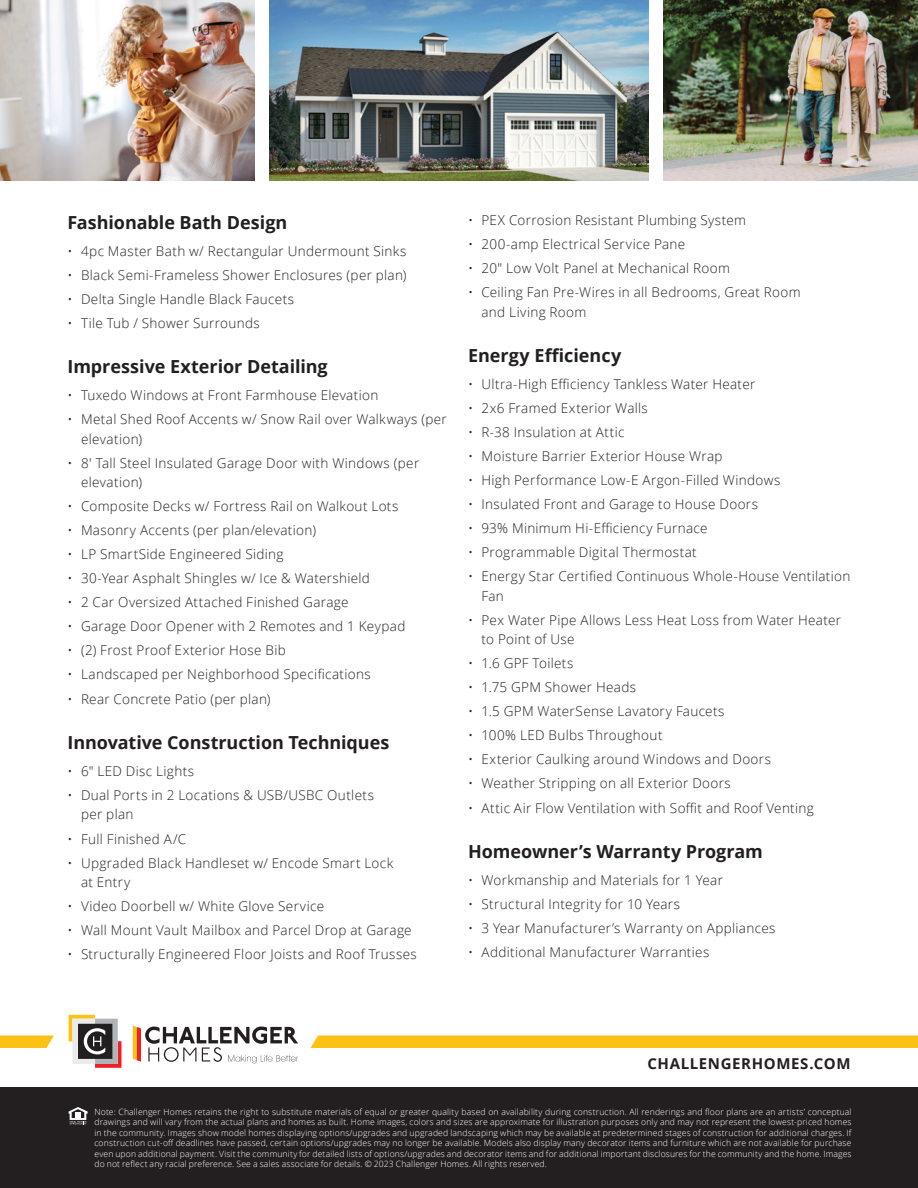
<style>
.page{position:relative;width:918px;height:1188px;background:#fff}
.page>*{position:absolute;margin:0;border:0;box-sizing:border-box;transform-origin:0 0}
.t1{font:700 18px "Open Sans";letter-spacing:-.005em;color:#231f20}
.t2{font:700 15px "Open Sans";letter-spacing:.04em;color:#231f20}
.t3{font:300 13.5px/19.5px "Open Sans";letter-spacing:.025em;color:#231f20}
.t4{font:300 8.7px/10.4px "Open Sans";letter-spacing:.015em;color:#fff;text-align:justify}
</style>
<div class="page">
<img style="left:269px;top:0;width:380px;height:181px">
<img style="left:664px;top:0;width:254px;height:181px">
<img style="left:0;top:0;width:254px;height:181px">
<div style="left:0;top:1088px;width:918px;height:100px;background:#231f20"></div>
<svg style="left:69px;top:1107px;width:19px;height:18px"></svg>
<svg style="left:311px;top:1035px;width:607px;height:13px;background:#fac41e"></svg>
<svg style="left:0;top:1035px;width:54px;height:13px"></svg>
<svg style="left:69px;top:1015px;width:52px;height:53px"></svg>
<svg style="left:133px;top:1025px;width:165px;height:38px"></svg>
<h1 class="t1" style="left:68px;top:209px;width:221px">Fashionable Bath Design</h1>
<p class="t3" style="left:68px;top:240px;width:340px">• 4pc Master Bath w/ Rectangular Undermount Sinks</p>
<p class="t3" style="left:68px;top:264px;width:341px">• Black Semi-Frameless Shower Enclosures (per plan)</p>
<p class="t3" style="left:68px;top:288px;width:228px">• Delta Single Handle Black Faucets</p>
<p class="t3" style="left:68px;top:313px;width:194px">• Tile Tub / Shower Surrounds</p>
<h1 class="t1" style="left:68px;top:354px;width:262px">Impressive Exterior Detailing</h1>
<p class="t3" style="left:68px;top:385px;width:312px">• Tuxedo Windows at Front Farmhouse Elevation</p>
<p class="t3" style="left:81px;top:409px;width:367px;text-indent:-14px">• Metal Shed Roof Accents w/ Snow Rail over Walkways (per elevation)</p>
<p class="t3" style="left:81px;top:453px;width:340px;text-indent:-14px">• 8' Tall Steel Insulated Garage Door with Windows (per elevation)</p>
<p class="t3" style="left:68px;top:496px;width:332px">• Composite Decks w/ Fortress Rail on Walkout Lots</p>
<p class="t3" style="left:68px;top:520px;width:250px">• Masonry Accents (per plan/elevation)</p>
<p class="t3" style="left:68px;top:544px;width:217px">• LP SmartSide Engineered Siding</p>
<p class="t3" style="left:68px;top:568px;width:304px">• 30-Year Asphalt Shingles w/ Ice &amp; Watershield</p>
<p class="t3" style="left:68px;top:592px;width:283px">• 2 Car Oversized Attached Finished Garage</p>
<p class="t3" style="left:68px;top:616px;width:340px">• Garage Door Opener with 2 Remotes and 1 Keypad</p>
<p class="t3" style="left:68px;top:640px;width:220px">• (2) Frost Proof Exterior Hose Bib</p>
<p class="t3" style="left:68px;top:664px;width:305px">• Landscaped per Neighborhood Specifications</p>
<p class="t3" style="left:68px;top:689px;width:205px">• Rear Concrete Patio (per plan)</p>
<h1 class="t1" style="left:68px;top:730px;width:323px">Innovative Construction Techniques</h1>
<p class="t3" style="left:68px;top:761px;width:128px">• 6" LED Disc Lights</p>
<p class="t3" style="left:81px;top:785px;width:295px;text-indent:-14px">• Dual Ports in 2 Locations &amp; USB/USBC Outlets per plan</p>
<p class="t3" style="left:68px;top:828px;width:120px">• Full Finished A/C</p>
<p class="t3" style="left:81px;top:852px;width:314px;text-indent:-14px">• Upgraded Black Handleset w/ Encode Smart Lock at Entry</p>
<p class="t3" style="left:68px;top:896px;width:258px">• Video Doorbell w/ White Glove Service</p>
<p class="t3" style="left:68px;top:920px;width:346px">• Wall Mount Vault Mailbox and Parcel Drop at Garage</p>
<p class="t3" style="left:68px;top:944px;width:351px">• Structurally Engineered Floor Joists and Roof Trusses</p>
<p class="t3" style="left:468px;top:210px;width:280px">• PEX Corrosion Resistant Plumbing System</p>
<p class="t3" style="left:468px;top:234px;width:219px">• 200-amp Electrical Service Pane</p>
<p class="t3" style="left:468px;top:258px;width:264px">• 20" Low Volt Panel at Mechanical Room</p>
<p class="t3" style="left:482px;top:282px;width:321px;line-height:20.2px;text-indent:-14px">• Ceiling Fan Pre-Wires in all Bedrooms, Great Room and Living Room</p>
<h1 class="t1" style="left:468px;top:343px;width:155px">Energy Efficiency</h1>
<p class="t3" style="left:468px;top:374px;width:289px">• Ultra-High Efficiency Tankless Water Heater</p>
<p class="t3" style="left:468px;top:398px;width:181px">• 2x6 Framed Exterior Walls</p>
<p class="t3" style="left:468px;top:422px;width:158px">• R-38 Insulation at Attic</p>
<p class="t3" style="left:468px;top:446px;width:256px">• Moisture Barrier Exterior House Wrap</p>
<p class="t3" style="left:468px;top:470px;width:314px">• High Performance Low-E Argon-Filled Windows</p>
<p class="t3" style="left:468px;top:494px;width:292px">• Insulated Front and Garage to House Doors</p>
<p class="t3" style="left:468px;top:518px;width:241px">• 93% Minimum Hi-Efficiency Furnace</p>
<p class="t3" style="left:468px;top:542px;width:230px">• Programmable Digital Thermostat</p>
<p class="t3" style="left:482px;top:566px;width:370px;text-indent:-14px">• Energy Star Certified Continuous Whole-House Ventilation<br>Fan</p>
<p class="t3" style="left:482px;top:610px;width:361px;text-indent:-14px">• Pex Water Pipe Allows Less Heat Loss from Water Heater to Point of Use</p>
<p class="t3" style="left:468px;top:653px;width:107px">• 1.6 GPF Toilets</p>
<p class="t3" style="left:468px;top:677px;width:170px">• 1.75 GPM Shower Heads</p>
<p class="t3" style="left:468px;top:701px;width:258px">• 1.5 GPM WaterSense Lavatory Faucets</p>
<p class="t3" style="left:468px;top:725px;width:196px">• 100% LED Bulbs Throughout</p>
<p class="t3" style="left:468px;top:749px;width:304px">• Exterior Caulking around Windows and Doors</p>
<p class="t3" style="left:468px;top:773px;width:264px">• Weather Stripping on all Exterior Doors</p>
<p class="t3" style="left:468px;top:798px;width:347px">• Attic Air Flow Ventilation with Soffit and Roof Venting</p>
<h1 class="t1" style="left:468px;top:839px;width:296px">Homeowner’s Warranty Program</h1>
<p class="t3" style="left:468px;top:870px;width:257px">• Workmanship and Materials for 1 Year</p>
<p class="t3" style="left:468px;top:894px;width:214px">• Structural Integrity for 10 Years</p>
<p class="t3" style="left:468px;top:918px;width:309px">• 3 Year Manufacturer’s Warranty on Appliances</p>
<p class="t3" style="left:468px;top:942px;width:243px">• Additional Manufacturer Warranties</p>
<p class="t2" style="left:647px;top:1053px;width:205px">CHALLENGERHOMES.COM</p>
<p class="t4" style="left:95px;top:1107px;width:759px">Note: Challenger Homes retains the right to substitute materials of equal or greater quality based on availability during construction. All renderings and floor plans are an artists’ conceptual drawings and will vary from the actual plans and homes as built. Home images, colors and sizes are approximate for illustration purposes only and may not represent the lowest-priced homes in the community. Images show model homes displaying options/upgrades and upgraded landscaping which may be available at predetermined stages of construction for additional charges. If construction cut-off deadlines have passed, certain options/upgrades may no longer be available. Models also display many decorator items and furniture which are not available for purchase even upon additional payment. Visit the community for detailed lists of options/upgrades and decorator items and for additional important disclosures for the community and the home. Images do not reflect any racial preference. See a sales associate for details. © 2023 Challenger Homes. All rights reserved.</p>
</div>
